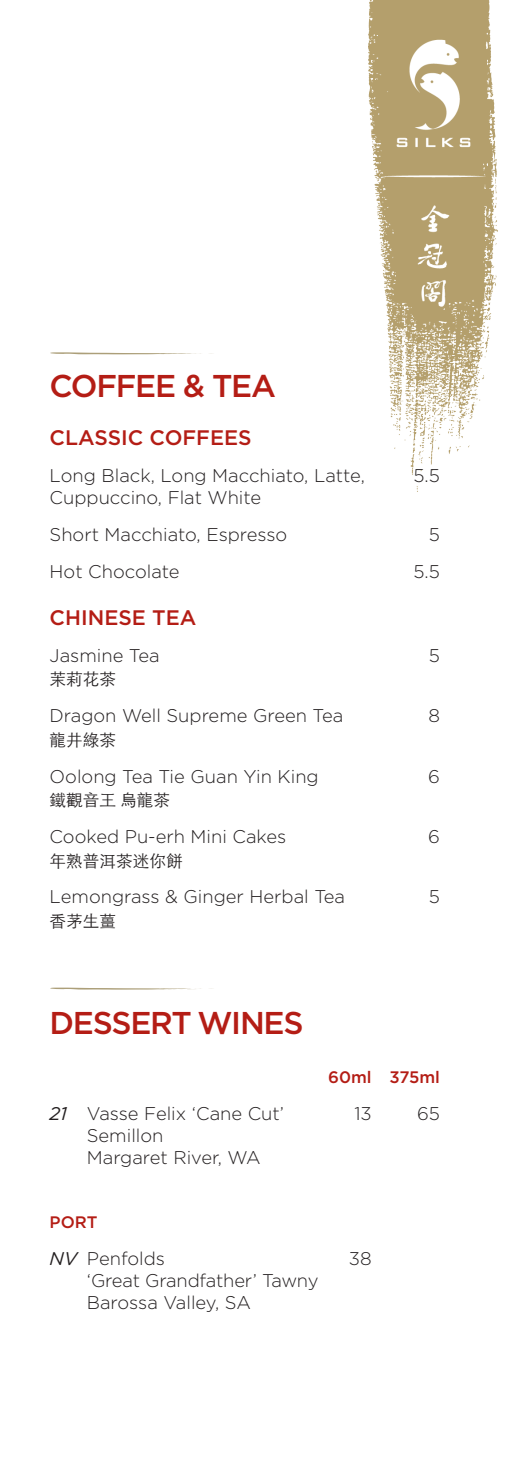
<style>
.page{position:relative;width:521px;height:1474px;background:#fff}
.page>*{position:absolute;margin:0;border:0;box-sizing:border-box;transform-origin:0 0}
.t1{font:500 31.5px "Gotham";letter-spacing:-.04em;color:#b41d15}
.t2{font:500 21px "Gotham";color:#b41d15}
.t3{font:300 18.38px/22.1px "Gotham";color:#231f20}
.t4{font:300 16.62px "ST Heiti SC";color:#231f20}
.t5{font:500 16.62px "Gotham";color:#b41d15}
.s1{font-weight:400;font-style:italic}
</style>
<div class="page">
<img style="left:368px;top:0;width:130px;height:491px">
<svg style="left:50px;top:352px;width:163px;height:2px"></svg>
<svg style="left:50px;top:987px;width:163px;height:2px"></svg>
<p class="t1" style="left:50px;top:365px;width:228px">COFFEE &amp; TEA</p>
<p class="t2" style="left:50px;top:423px;width:204px">CLASSIC COFFEES</p>
<p class="t3" style="left:50px;top:463px;width:317px">Long Black, Long Macchiato, Latte,</p>
<p class="t3" style="left:413px;top:463px;width:28px">5.5</p>
<p class="t3" style="left:50px;top:485px;width:213px">Cuppuccino, Flat White</p>
<p class="t3" style="left:50px;top:522px;width:239px">Short Macchiato, Espresso</p>
<p class="t3" style="left:429px;top:522px;width:13px">5</p>
<p class="t3" style="left:50px;top:559px;width:131px">Hot Chocolate</p>
<p class="t3" style="left:413px;top:559px;width:28px">5.5</p>
<p class="t2" style="left:50px;top:603px;width:148px">CHINESE TEA</p>
<p class="t3" style="left:50px;top:644px;width:112px">Jasmine Tea</p>
<p class="t3" style="left:429px;top:644px;width:13px">5</p>
<p class="t4" style="left:50px;top:665px;width:68px">茉莉花茶</p>
<p class="t3" style="left:50px;top:704px;width:295px">Dragon Well Supreme Green Tea</p>
<p class="t3" style="left:428px;top:704px;width:13px">8</p>
<p class="t4" style="left:50px;top:725px;width:68px">龍井綠茶</p>
<p class="t3" style="left:50px;top:764px;width:271px">Oolong Tea Tie Guan Yin King</p>
<p class="t3" style="left:428px;top:764px;width:13px">6</p>
<p class="t4" style="left:50px;top:785px;width:122px">鐵觀音王 烏龍茶</p>
<p class="t3" style="left:50px;top:825px;width:238px">Cooked Pu-erh Mini Cakes</p>
<p class="t3" style="left:428px;top:825px;width:13px">6</p>
<p class="t4" style="left:50px;top:846px;width:134px">年熟普洱茶迷你餅</p>
<p class="t3" style="left:50px;top:885px;width:297px">Lemongrass &amp; Ginger Herbal Tea</p>
<p class="t3" style="left:429px;top:885px;width:13px">5</p>
<p class="t4" style="left:50px;top:906px;width:68px">香茅生薑</p>
<p class="t1" style="left:50px;top:1002px;width:255px">DESSERT WINES</p>
<p class="t5" style="left:328px;top:1065px;width:113px">60ml 375ml</p>
<p class="t3" style="left:50px;top:1101px;width:236px"><span class="s1">21</span> Vasse Felix ‘Cane Cut’</p>
<p class="t3" style="left:354px;top:1101px;width:19px">13</p>
<p class="t3" style="left:417px;top:1101px;width:24px">65</p>
<p class="t3" style="left:87px;top:1123px;width:175px">Semillon<br>Margaret River, WA</p>
<p class="t5" style="left:50px;top:1211px;width:49px">PORT</p>
<p class="t3" style="left:50px;top:1246px;width:117px"><span class="s1">NV</span> Penfolds</p>
<p class="t3" style="left:349px;top:1246px;width:24px">38</p>
<p class="t3" style="left:87px;top:1268px;width:233px">‘Great Grandfather’ Tawny<br>Barossa Valley, SA</p>
</div>
